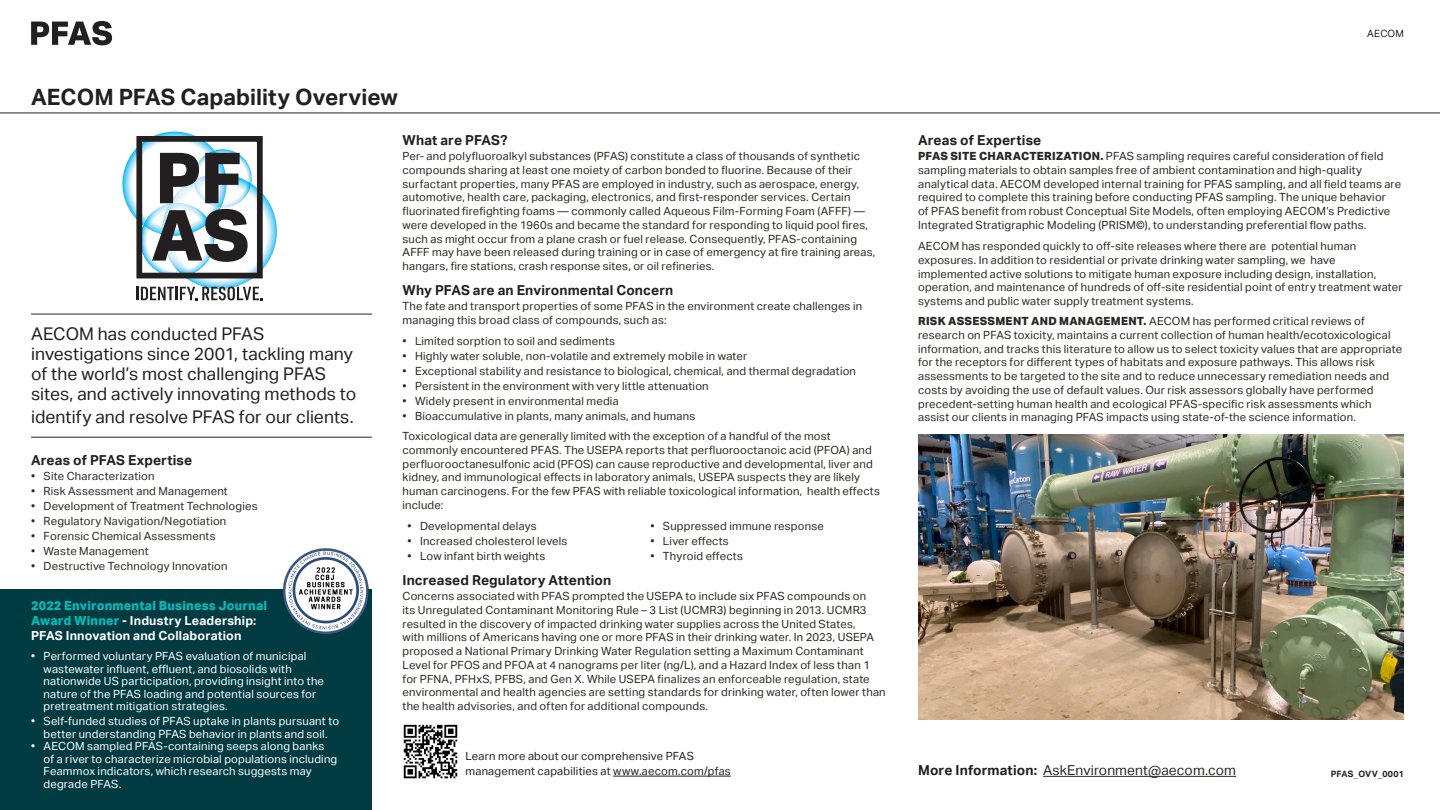
<style>
.page{position:relative;width:1440px;height:810px;background:#fff}
.page>*{position:absolute;margin:0;border:0;box-sizing:border-box;transform-origin:0 0}
.CV_Heading_Large_A_B{font:700 22.5px "AECOM Sans";letter-spacing:.005em;color:#231f20}
.Intro_Text_02_A_Reg{font:17.5px/20px "AECOM Sans";color:#231f20}
.Heading_08_A_Bd_11_1{font:700 13.75px "AECOM Sans";letter-spacing:.01em;color:#231f20}
.Heading_08_A_Bd_11_1-2{font:13.75px "AECOM Sans";letter-spacing:.005em;color:#2b2824}
.Body_Text_A_Reg_9_12{font:700 12.5px/15px "AECOM Sans";letter-spacing:.015em;color:#fff}
.MAIN_BODY_TEXT_9_11{font:11.25px/13.8px "AECOM Sans";letter-spacing:.015em;color:#2b2824}
.t1{font:11.25px/12.5px "AECOM Sans";letter-spacing:.015em;color:#fff}
.Body_Text_A_Reg_9_12-2{font:11.25px/15px "AECOM Sans";letter-spacing:.015em;color:#231f20}
.Header___Footer_Left{font:10px "AECOM Sans";letter-spacing:.02em;color:#231f20}
.Page_Number_Right_A{font:700 8.75px "AECOM Sans";letter-spacing:.02em;color:#231f20}
.s1{font-weight:800;color:#03b9b6}
.s2{font-weight:800}
.s3{font-weight:700;color:#231f20}
</style>
<div class="page">
<hr style="left:0;top:113px;width:1440px;height:1px;background:#231f20">
<hr style="left:31px;top:314px;width:341px;height:1px;background:#231f20">
<hr style="left:31px;top:437px;width:341px;height:1px;background:#231f20">
<svg style="left:122px;top:132px;width:155px;height:168px"></svg>
<hr style="left:1043px;top:776px;width:193px;height:1px;background:#2b2824">
<svg style="left:31px;top:21px;width:81px;height:24px"></svg>
<img style="left:918px;top:435px;width:486px;height:284px">
<hr style="left:613px;top:776px;width:118px;height:1px;background:#231f20">
<img style="left:403px;top:724px;width:55px;height:55px">
<div style="left:0;top:590px;width:372px;height:220px;background:#003b42"></div>
<img style="left:280px;top:548px;width:92px;height:86px">
<p class="CV_Heading_Large_A_B" style="left:31px;top:84px;width:368px">AECOM PFAS Capability Overview</p>
<p class="Intro_Text_02_A_Reg" style="left:31px;top:324px;width:327px">AECOM has conducted PFAS investigations since 2001, tackling many of the world’s most challenging PFAS sites, and actively innovating methods to</p>
<p class="Intro_Text_02_A_Reg" style="left:31px;top:406px;width:324px">identify and resolve PFAS for our clients.</p>
<p class="Heading_08_A_Bd_11_1" style="left:31px;top:452px;width:163px">Areas of PFAS Expertise</p>
<p class="MAIN_BODY_TEXT_9_11" style="left:31px;top:469px;width:125px">• Site Characterization</p>
<p class="MAIN_BODY_TEXT_9_11" style="left:31px;top:484px;width:198px">• Risk Assessment and Management</p>
<p class="MAIN_BODY_TEXT_9_11" style="left:31px;top:499px;width:228px">• Development of Treatment Technologies</p>
<p class="MAIN_BODY_TEXT_9_11" style="left:31px;top:514px;width:197px">• Regulatory Navigation/Negotiation</p>
<p class="MAIN_BODY_TEXT_9_11" style="left:31px;top:529px;width:186px">• Forensic Chemical Assessments</p>
<p class="MAIN_BODY_TEXT_9_11" style="left:31px;top:544px;width:119px">• Waste Management</p>
<p class="MAIN_BODY_TEXT_9_11" style="left:31px;top:559px;width:198px">• Destructive Technology Innovation</p>
<p class="Body_Text_A_Reg_9_12" style="left:31px;top:598px;width:238px"><span class="s1">2022 Environmental Business Journal<br>Award Winner</span> - Industry Leadership:<br>PFAS Innovation and Collaboration</p>
<p class="t1" style="left:44px;top:650px;width:282px;text-indent:-12px">• Performed voluntary PFAS evaluation of municipal wastewater influent, effluent, and biosolids with nationwide US participation, providing insight into the nature of the PFAS loading and potential sources for pretreatment mitigation strategies.</p>
<p class="t1" style="left:31px;top:715px;width:309px;text-align:center">• Self-funded studies of PFAS uptake in plants pursuant to better understanding PFAS behavior in plants and soil.</p>
<p class="t1" style="left:44px;top:740px;width:295px;text-indent:-12px">• AECOM sampled PFAS-containing seeps along banks of a river to characterize microbial populations including Feammox indicators, which research suggests may degrade PFAS.</p>
<p class="Heading_08_A_Bd_11_1" style="left:403px;top:132px;width:107px">What are PFAS?</p>
<p class="MAIN_BODY_TEXT_9_11" style="left:403px;top:149px;width:474px">Per- and polyfluoroalkyl substances (PFAS) constitute a class of thousands of synthetic compounds sharing at least one moiety of carbon bonded to fluorine. Because of their surfactant properties, many PFAS are employed in industry, such as aerospace, energy, automotive, health care, packaging, electronics, and first-responder services. Certain fluorinated firefighting foams — commonly called Aqueous Film-Forming Foam (AFFF) — were developed in the 1960s and became the standard for responding to liquid pool fires, such as might occur from a plane crash or fuel release. Consequently, PFAS-containing AFFF may have been released during training or in case of emergency at fire training areas, hangars, fire stations, crash response sites, or oil refineries.</p>
<p class="Heading_08_A_Bd_11_1" style="left:403px;top:282px;width:272px">Why PFAS are an Environmental Concern</p>
<p class="MAIN_BODY_TEXT_9_11" style="left:403px;top:299px;width:461px">The fate and transport properties of some PFAS in the environment create challenges in managing this broad class of compounds, such as:</p>
<p class="MAIN_BODY_TEXT_9_11" style="left:403px;top:334px;width:214px">• Limited sorption to soil and sediments</p>
<p class="MAIN_BODY_TEXT_9_11" style="left:403px;top:349px;width:346px">• Highly water soluble, non-volatile and extremely mobile in water</p>
<p class="MAIN_BODY_TEXT_9_11" style="left:403px;top:364px;width:455px">• Exceptional stability and resistance to biological, chemical, and thermal degradation</p>
<p class="MAIN_BODY_TEXT_9_11" style="left:403px;top:379px;width:308px">• Persistent in the environment with very little attenuation</p>
<p class="MAIN_BODY_TEXT_9_11" style="left:403px;top:394px;width:218px">• Widely present in environmental media</p>
<p class="MAIN_BODY_TEXT_9_11" style="left:403px;top:409px;width:294px">• Bioaccumulative in plants, many animals, and humans</p>
<p class="MAIN_BODY_TEXT_9_11" style="left:403px;top:429px;width:479px">Toxicological data are generally limited with the exception of a handful of the most commonly encountered PFAS. The USEPA reports that perfluorooctanoic acid (PFOA) and perfluorooctanesulfonic acid (PFOS) can cause reproductive and developmental, liver and kidney, and immunological effects in laboratory animals, USEPA suspects they are likely human carcinogens. For the few PFAS with reliable toxicological information, health effects include:</p>
<p class="MAIN_BODY_TEXT_9_11" style="left:408px;top:519px;width:131px">• Developmental delays</p>
<p class="MAIN_BODY_TEXT_9_11" style="left:408px;top:534px;width:161px">• Increased cholesterol levels</p>
<p class="MAIN_BODY_TEXT_9_11" style="left:408px;top:549px;width:139px">• Low infant birth weights</p>
<p class="MAIN_BODY_TEXT_9_11" style="left:650px;top:519px;width:175px">• Suppressed immune response</p>
<p class="MAIN_BODY_TEXT_9_11" style="left:650px;top:534px;width:80px">• Liver effects</p>
<p class="MAIN_BODY_TEXT_9_11" style="left:650px;top:549px;width:94px">• Thyroid effects</p>
<p class="Heading_08_A_Bd_11_1" style="left:403px;top:572px;width:210px">Increased Regulatory Attention</p>
<p class="MAIN_BODY_TEXT_9_11" style="left:403px;top:589px;width:485px">Concerns associated with PFAS prompted the USEPA to include six PFAS compounds on<br>its Unregulated Contaminant Monitoring Rule – 3 List (UCMR3) beginning in 2013. UCMR3 resulted in the discovery of impacted drinking water supplies across the United States,<br>with millions of Americans having one or more PFAS in their drinking water. In 2023, USEPA proposed a National Primary Drinking Water Regulation setting a Maximum Contaminant Level for PFOS and PFOA at 4 nanograms per liter (ng/L), and a Hazard Index of less than 1 for PFNA, PFHxS, PFBS, and Gen X. While USEPA finalizes an enforceable regulation, state environmental and health agencies are setting standards for drinking water, often lower than the health advisories, and often for additional compounds.</p>
<p class="Body_Text_A_Reg_9_12-2" style="left:465px;top:749px;width:267px">Learn more about our comprehensive PFAS management capabilities at www.aecom.com/pfas</p>
<p class="Header___Footer_Left" style="left:1367px;top:27px;width:38px">AECOM</p>
<p class="Heading_08_A_Bd_11_1" style="left:918px;top:132px;width:125px">Areas of Expertise</p>
<p class="MAIN_BODY_TEXT_9_11" style="left:918px;top:149px;width:485px"><span class="s2">PFAS SITE CHARACTERIZATION.</span> PFAS sampling requires careful consideration of field sampling materials to obtain samples free of ambient contamination and high-quality analytical data. AECOM developed internal training for PFAS sampling, and all field teams are required to complete this training before conducting PFAS sampling. The unique behavior<br>of PFAS benefit from robust Conceptual Site Models, often employing AECOM’s Predictive Integrated Stratigraphic Modeling (PRISM©), to understanding preferential flow paths.</p>
<p class="MAIN_BODY_TEXT_9_11" style="left:918px;top:239px;width:486px">AECOM has responded quickly to off-site releases where there are potential human exposures. In addition to residential or private drinking water sampling, we have implemented active solutions to mitigate human exposure including design, installation, operation, and maintenance of hundreds of off-site residential point of entry treatment water systems and public water supply treatment systems.</p>
<p class="MAIN_BODY_TEXT_9_11" style="left:918px;top:314px;width:486px"><span class="s2">RISK ASSESSMENT AND MANAGEMENT.</span> AECOM has performed critical reviews of research on PFAS toxicity, maintains a current collection of human health/ecotoxicological information, and tracks this literature to allow us to select toxicity values that are appropriate for the receptors for different types of habitats and exposure pathways. This allows risk assessments to be targeted to the site and to reduce unnecessary remediation needs and costs by avoiding the use of default values. Our risk assessors globally have performed precedent-setting human health and ecological PFAS-specific risk assessments which assist our clients in managing PFAS impacts using state-of-the science information.</p>
<p class="Heading_08_A_Bd_11_1-2" style="left:918px;top:762px;width:319px"><span class="s3">More Information:</span> AskEnvironment@aecom.com</p>
<p class="Page_Number_Right_A" style="left:1331px;top:769px;width:75px">PFAS_OVV_0001</p>
</div>
